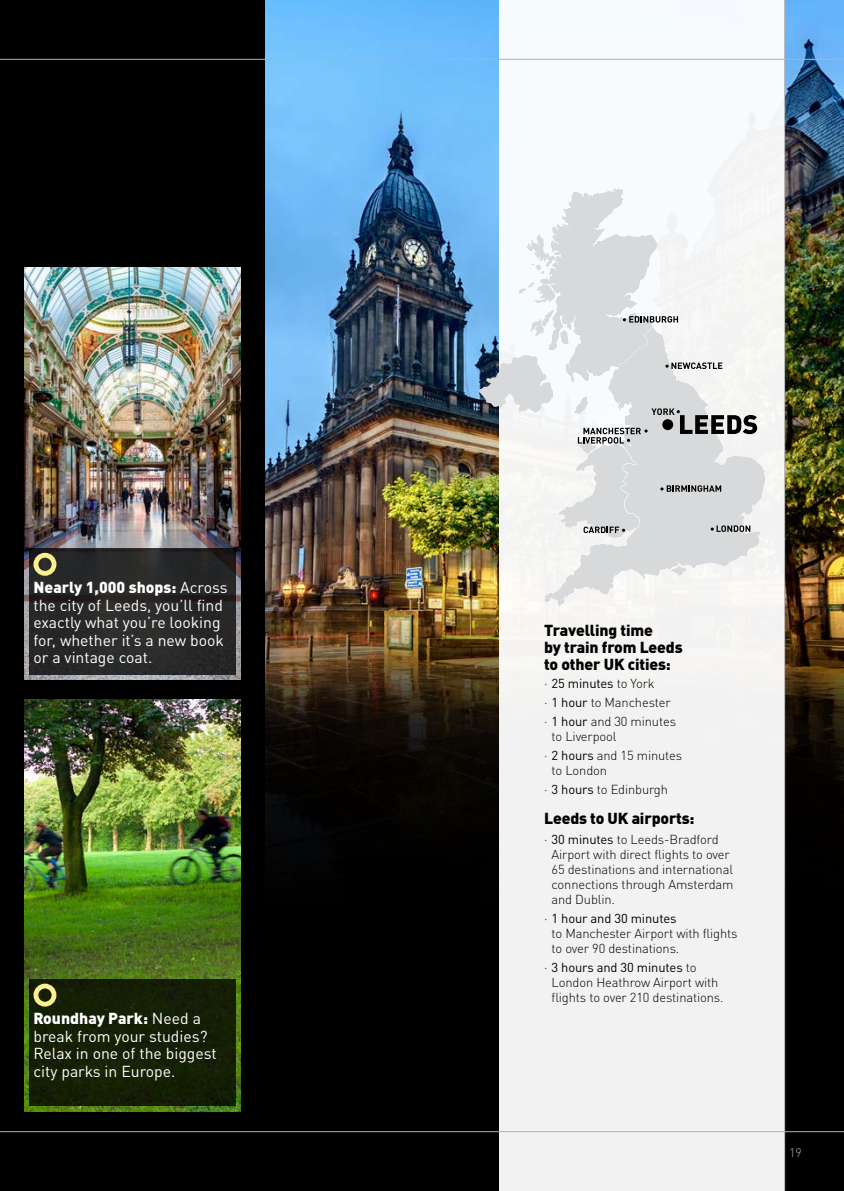
<style>
.page{position:relative;width:844px;height:1191px;background:#fff}
.page>*{position:absolute;margin:0;border:0;box-sizing:border-box;transform-origin:0 0}
.t1{font:15.75px/17.5px "DIN Pro";color:#fff}
.t2{font:900 15.75px/17.2px "DIN Pro";letter-spacing:-.01em;color:#000}
.t3{font:300 12.95px/15px "DIN Pro";letter-spacing:-.01em;color:#000}
.t4{font:300 12.25px "DIN Pro";color:#b3b2b2}
.s1{font-weight:900}
.s2{font-weight:400;color:#634696}
.s3{font-weight:400}
</style>
<div class="page">
<div style="left:0;top:0;width:500px;height:1191px;background:#000"></div>
<img style="left:25px;top:699px;width:216px;height:412px">
<div style="left:265px;top:0;width:578px;height:1191px;background:#000"></div>
<img style="left:265px;top:0;width:578px;height:905px">
<img style="left:25px;top:268px;width:216px;height:411px">
<div style="left:30px;top:548px;width:206px;height:126px;background:#282829"></div>
<div style="left:33px;top:553px;width:23px;height:23px;border:5px solid #faf08f;border-radius:50%"></div>
<div style="left:30px;top:978px;width:206px;height:127px;background:#141f05"></div>
<div style="left:33px;top:983px;width:23px;height:23px;border:5px solid #faf08f;border-radius:50%"></div>
<div style="left:499px;top:0;width:285px;height:1191px;background:#f2f2f2"></div>
<svg style="left:518px;top:189px;width:246px;height:417px"></svg>
<svg style="left:479px;top:355px;width:74px;height:58px"></svg>
<svg style="left:618px;top:316px;width:104px;height:53px"></svg>
<svg style="left:577px;top:408px;width:180px;height:125px"></svg>
<hr style="left:0;top:1131px;width:843px;height:1px;background:#b3b2b2">
<hr style="left:0;top:59px;width:843px;height:1px;background:#b3b2b2">
<hr style="left:784px;top:0;width:1px;height:1191px;background:#b3b2b2">
<p class="t1" style="left:33px;top:577px;width:195px"><span class="s1">Nearly 1,000 shops:</span> Across the city of Leeds, you’ll find exactly what you’re looking for, whether it’s a new book or a vintage coat.</p>
<p class="t1" style="left:33px;top:1008px;width:185px"><span class="s1">Roundhay Park:</span> Need a break from your studies?<br>Relax in one of the biggest city parks in Europe.</p>
<p class="t2" style="left:544px;top:619px;width:140px">Travelling time<br>by train from Leeds to other UK cities:</p>
<p class="t3" style="left:544px;top:672px;width:133px;line-height:19.1px"><span class="s2">·</span> <span class="s3">25 minutes</span> to York<br><span class="s2">·</span> <span class="s3">1 hour</span> to Manchester <span class="s2">·</span> <span class="s3">1 hour</span> and 30 minutes</p>
<p class="t3" style="left:544px;top:725px;width:140px;line-height:19.1px;text-indent:7px">to Liverpool<br><span class="s2">·</span> <span class="s3">2 hours</span> and 15 minutes</p>
<p class="t3" style="left:544px;top:759px;width:125px;line-height:19.1px;text-indent:7px">to London<br><span class="s2">·</span> <span class="s3">3 hours</span> to Edinburgh</p>
<p class="t2" style="left:544px;top:807px;width:152px">Leeds to UK airports:</p>
<p class="t3" style="left:551px;top:830px;width:183px;text-indent:-7px"><span class="s2">·</span> <span class="s3">30 minutes</span> to Leeds-Bradford<br>Airport with direct flights to over<br>65 destinations and international connections through Amsterdam and Dublin.</p>
<p class="t3" style="left:551px;top:909px;width:187px;text-indent:-7px"><span class="s2">·</span> <span class="s3">1 hour and 30 minutes<br></span>to Manchester Airport with flights to over 90 destinations.</p>
<p class="t3" style="left:551px;top:959px;width:173px;text-indent:-7px"><span class="s2">·</span> <span class="s3">3 hours and 30 minutes</span> to<br>London Heathrow Airport with flights to over 210 destinations.</p>
<p class="t4" style="left:789px;top:1143px;width:14px">19</p>
</div>
